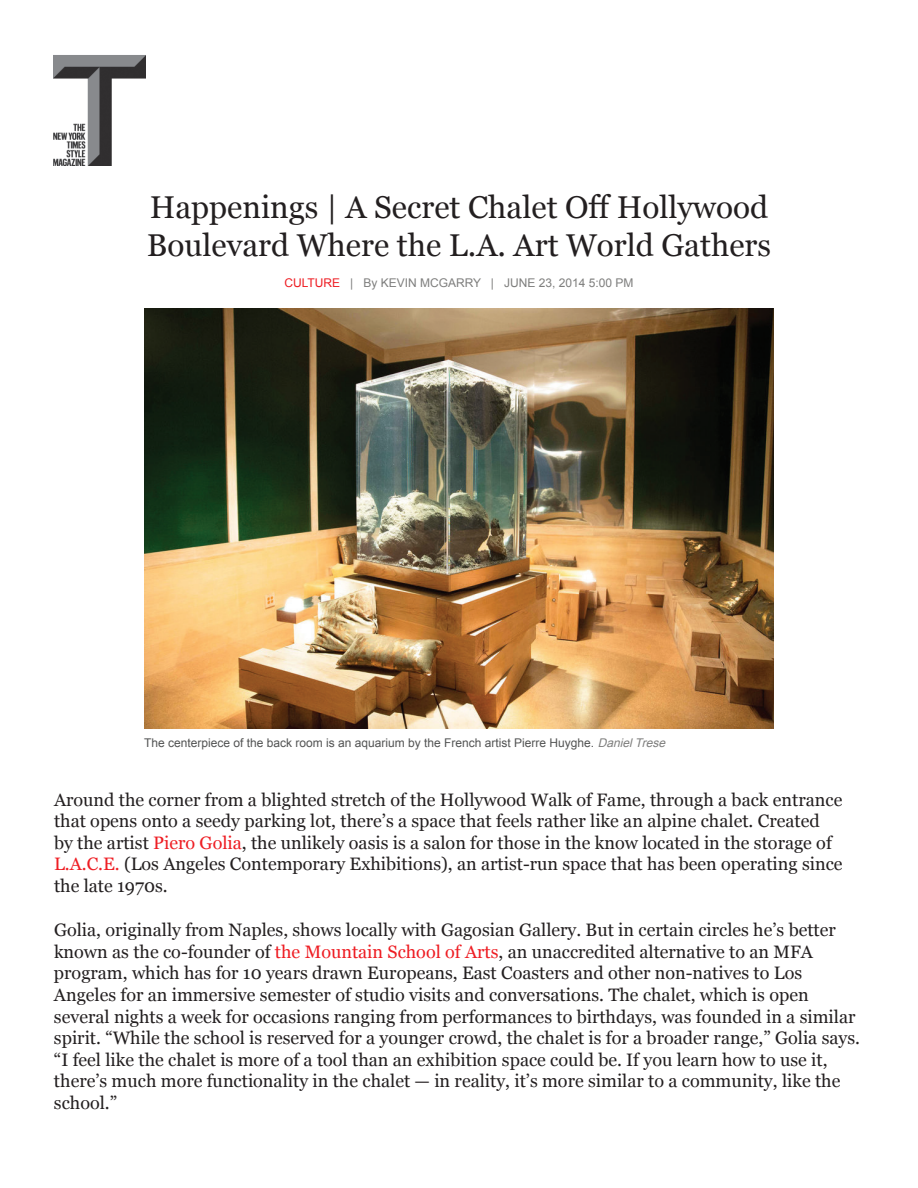
<style>
.page{position:relative;width:918px;height:1188px;background:#fff}
.page>*{position:absolute;margin:0;border:0;box-sizing:border-box;transform-origin:0 0}
.t1{font:31.5px/37.8px "Georgia";color:#231f20}
.t2{font:18px/21.6px "Georgia";color:#231f20}
.t3{font:12px "Arial";color:#525353}
.t4{font:12px "Arial";color:#7e7e7d}
.s1{color:#ee1d23}
.s2{font-style:italic;color:#7e7e7d}
</style>
<div class="page">
<img style="left:144px;top:309px;width:630px;height:420px">
<img style="left:54px;top:55px;width:92px;height:110px">
<h1 class="t1" style="left:147px;top:187px;width:626px">Happenings | A Secret Chalet Off Hollywood<br>Boulevard Where the L.A. Art World Gathers</h1>
<p class="t4" style="left:284px;top:275px;width:351px"><span class="s1">CULTURE</span> | By KEVIN MCGARRY | JUNE 23, 2014 5:00 PM</p>
<p class="t3" style="left:144px;top:735px;width:526px">The centerpiece of the back room is an aquarium by the French artist Pierre Huyghe. <span class="s2">DanielTrese</span></p>
<p class="t2" style="left:54px;top:788px;width:790px">Around the corner from a blighted stretch of the Hollywood Walk of Fame, through a back entrance that opens onto a seedy parking lot, there’s a space that feels rather like an alpine chalet. Created by the artist <span class="s1">Piero Golia</span>, the unlikely oasis is a salon for those in the know located in the storage of <span class="s1">L.A.C.E.</span> (Los Angeles Contemporary Exhibitions), an artist-run space that has been operating since the late 1970s.</p>
<p class="t2" style="left:54px;top:918px;width:808px">Golia, originally from Naples, shows locally with Gagosian Gallery. But in certain circles he’s better known as the co-founder of <span class="s1">the Mountain School of Arts</span>, an unaccredited alternative to an MFA program, which has for 10 years drawn Europeans, East Coasters and other non-natives to Los Angeles for an immersive semester of studio visits and conversations. The chalet, which is open several nights a week for occasions ranging from performances to birthdays, was founded in a similar spirit. “While the school is reserved for a younger crowd, the chalet is for a broader range,” Golia says. “I feel like the chalet is more of a tool than an exhibition space could be. If you learn how to use it, there’s much more functionality in the chalet — in reality, it’s more similar to a community, like the school.”</p>
</div>
